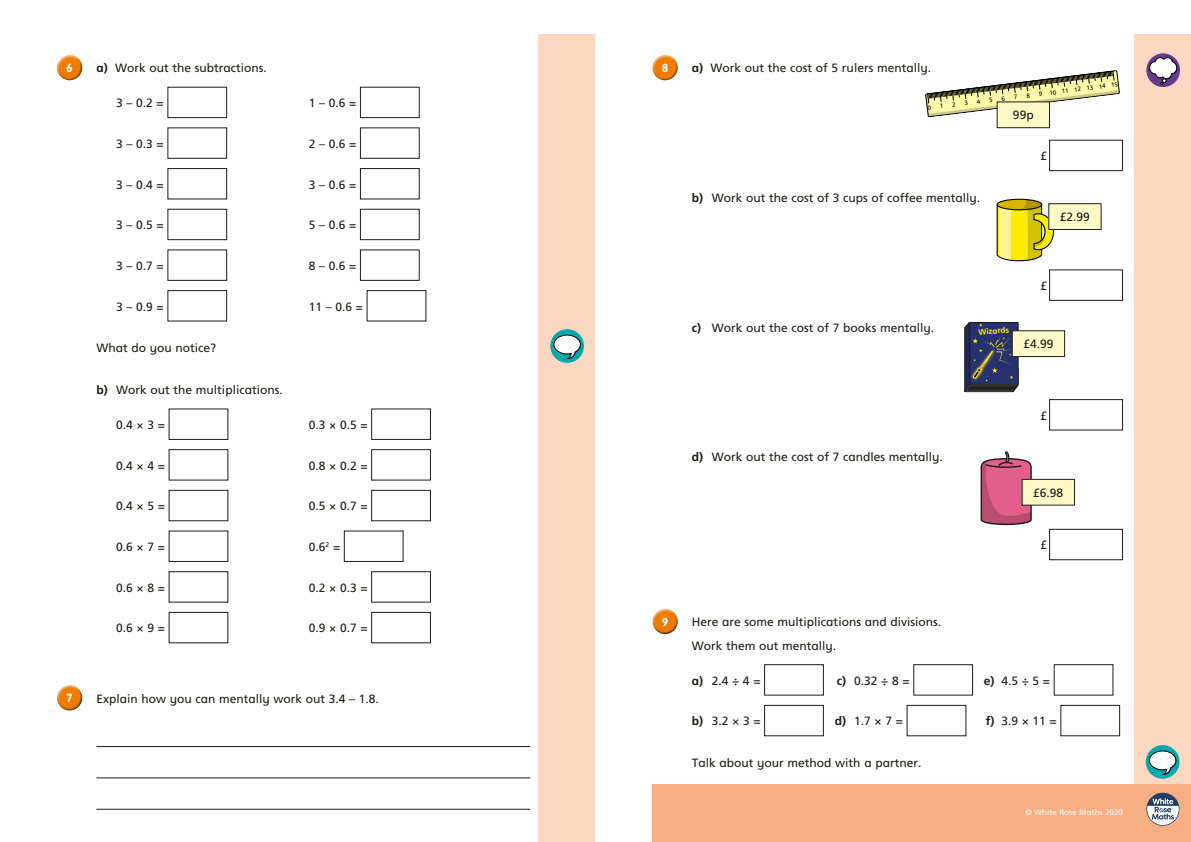
<style>
.page{position:relative;width:1191px;height:842px;background:#fff}
.page>*{position:absolute;margin:0;border:0;box-sizing:border-box;transform-origin:0 0}
.t1{font:12px/23.7px "Frutiger Inf";color:#1d1d1b}
.t2{font:700 12px "Gill Infant";color:#fff}
.t3{font:8px "Frutiger Inf";color:#fff}
.t4{font:700 8px "Frutiger Inf";color:#ffed00}
.t5{font:6.1px "Frutiger Inf";color:#000}
.s1{font-weight:700}
</style>
<div class="page">
<div style="left:539px;top:34px;width:99px;height:808px;background:#fcd8c2"></div>
<div style="left:595px;top:0;width:48px;height:842px;background:#fff"></div>
<div style="left:1134px;top:34px;width:57px;height:808px;background:#fcd8c2"></div>
<hr style="left:96px;top:746px;width:434px;height:1px;background:#1d1d1b">
<hr style="left:96px;top:777px;width:434px;height:1px;background:#1d1d1b">
<hr style="left:96px;top:809px;width:434px;height:1px;background:#1d1d1b">
<div style="left:57px;top:54px;width:26px;height:21px;background:#fff;opacity:.75"></div>
<div style="left:57px;top:59px;width:27px;height:22px;background:#1d1d1b;opacity:.75"></div>
<div style="left:167px;top:87px;width:60px;height:31px;border:1px solid #1d1d1b"></div>
<div style="left:360px;top:87px;width:59px;height:31px;border:1px solid #1d1d1b"></div>
<div style="left:167px;top:127px;width:60px;height:32px;border:1px solid #1d1d1b"></div>
<div style="left:360px;top:127px;width:59px;height:32px;border:1px solid #1d1d1b"></div>
<div style="left:167px;top:168px;width:60px;height:31px;border:1px solid #1d1d1b"></div>
<div style="left:360px;top:168px;width:59px;height:31px;border:1px solid #1d1d1b"></div>
<div style="left:167px;top:209px;width:60px;height:31px;border:1px solid #1d1d1b"></div>
<div style="left:360px;top:209px;width:59px;height:31px;border:1px solid #1d1d1b"></div>
<div style="left:167px;top:250px;width:60px;height:31px;border:1px solid #1d1d1b"></div>
<div style="left:360px;top:250px;width:59px;height:31px;border:1px solid #1d1d1b"></div>
<div style="left:167px;top:290px;width:60px;height:31px;border:1px solid #1d1d1b"></div>
<div style="left:367px;top:290px;width:59px;height:31px;border:1px solid #1d1d1b"></div>
<div style="left:169px;top:409px;width:59px;height:31px;border:1px solid #1d1d1b"></div>
<div style="left:371px;top:409px;width:60px;height:31px;border:1px solid #1d1d1b"></div>
<div style="left:169px;top:449px;width:59px;height:31px;border:1px solid #1d1d1b"></div>
<div style="left:371px;top:449px;width:60px;height:31px;border:1px solid #1d1d1b"></div>
<div style="left:169px;top:490px;width:59px;height:31px;border:1px solid #1d1d1b"></div>
<div style="left:371px;top:490px;width:60px;height:31px;border:1px solid #1d1d1b"></div>
<div style="left:169px;top:531px;width:59px;height:31px;border:1px solid #1d1d1b"></div>
<div style="left:344px;top:531px;width:59px;height:31px;border:1px solid #1d1d1b"></div>
<div style="left:169px;top:571px;width:59px;height:31px;border:1px solid #1d1d1b"></div>
<div style="left:371px;top:571px;width:60px;height:31px;border:1px solid #1d1d1b"></div>
<div style="left:169px;top:612px;width:59px;height:31px;border:1px solid #1d1d1b"></div>
<div style="left:371px;top:612px;width:60px;height:31px;border:1px solid #1d1d1b"></div>
<div style="left:57px;top:684px;width:26px;height:21px;background:#fff;opacity:.75"></div>
<div style="left:57px;top:689px;width:27px;height:22px;background:#1d1d1b;opacity:.75"></div>
<div style="left:652px;top:785px;width:539px;height:57px;background:#f7ae83"></div>
<svg style="left:1146px;top:793px;width:33px;height:33px"></svg>
<div style="left:652px;top:54px;width:26px;height:21px;background:#fff;opacity:.75"></div>
<div style="left:652px;top:59px;width:27px;height:22px;background:#1d1d1b;opacity:.75"></div>
<div style="left:1049px;top:140px;width:74px;height:31px;border:1px solid #1d1d1b"></div>
<div style="left:1049px;top:270px;width:74px;height:31px;border:1px solid #1d1d1b"></div>
<div style="left:1049px;top:399px;width:74px;height:31px;border:1px solid #1d1d1b"></div>
<div style="left:1049px;top:529px;width:74px;height:31px;border:1px solid #1d1d1b"></div>
<div style="left:652px;top:608px;width:26px;height:21px;background:#fff;opacity:.75"></div>
<div style="left:652px;top:612px;width:27px;height:23px;background:#1d1d1b;opacity:.75"></div>
<div style="left:764px;top:664px;width:59px;height:31px;border:1px solid #1d1d1b"></div>
<div style="left:913px;top:664px;width:60px;height:31px;border:1px solid #1d1d1b"></div>
<div style="left:1053px;top:664px;width:60px;height:31px;border:1px solid #1d1d1b"></div>
<div style="left:764px;top:705px;width:59px;height:31px;border:1px solid #1d1d1b"></div>
<div style="left:906px;top:705px;width:60px;height:31px;border:1px solid #1d1d1b"></div>
<div style="left:1060px;top:705px;width:60px;height:31px;border:1px solid #1d1d1b"></div>
<svg style="left:1146px;top:53px;width:34px;height:34px"></svg>
<svg style="left:1149px;top:57px;width:28px;height:28px"></svg>
<div style="left:997px;top:102px;width:52px;height:26px;background:#fff9c8"></div>
<div style="left:996px;top:101px;width:54px;height:27px;border:1px solid #1d1d1b"></div>
<div style="left:996px;top:199px;width:46px;height:11px;border:1px solid #000;border-radius:50%"></div>
<svg style="left:996px;top:200px;width:58px;height:62px;background:#dacd3c"></svg>
<div style="left:1048px;top:204px;width:53px;height:25px;background:#fff9c8"></div>
<div style="left:1048px;top:203px;width:53px;height:27px;border:1px solid #1d1d1b"></div>
<svg style="left:964px;top:322px;width:54px;height:70px;background:#343a5c"></svg>
<div style="left:1012px;top:331px;width:52px;height:26px;background:#fff9c8"></div>
<div style="left:1011px;top:330px;width:54px;height:27px;border:1px solid #1d1d1b"></div>
<svg style="left:980px;top:452px;width:52px;height:73px;background:#c86a88"></svg>
<div style="left:1022px;top:479px;width:52px;height:26px;background:#fff9c8"></div>
<div style="left:1021px;top:479px;width:54px;height:27px;border:1px solid #1d1d1b"></div>
<svg style="left:550px;top:329px;width:34px;height:34px"></svg>
<svg style="left:553px;top:335px;width:28px;height:24px"></svg>
<svg style="left:1145px;top:745px;width:34px;height:34px"></svg>
<svg style="left:1149px;top:751px;width:27px;height:24px"></svg>
<svg style="left:925px;top:70px;width:194px;height:47px"></svg>
<p class="t2" style="left:66px;top:61px;width:8px">6</p>
<p class="t1" style="left:96px;top:56px;width:172px"><span class="s1">a)</span> Work out the subtractions.</p>
<p class="t1" style="left:116px;top:91px;width:49px">3 – 0.2 =</p>
<p class="t1" style="left:309px;top:91px;width:49px">1 – 0.6 =</p>
<p class="t1" style="left:116px;top:132px;width:49px">3 – 0.3 =</p>
<p class="t1" style="left:309px;top:132px;width:49px">2 – 0.6 =</p>
<p class="t1" style="left:116px;top:173px;width:49px">3 – 0.4 =</p>
<p class="t1" style="left:309px;top:173px;width:49px">3 – 0.6 =</p>
<p class="t1" style="left:116px;top:213px;width:49px">3 – 0.5 =</p>
<p class="t1" style="left:309px;top:213px;width:49px">5 – 0.6 =</p>
<p class="t1" style="left:116px;top:254px;width:49px">3 – 0.7 =</p>
<p class="t1" style="left:309px;top:254px;width:49px">8 – 0.6 =</p>
<p class="t1" style="left:116px;top:295px;width:49px">3 – 0.9 =</p>
<p class="t1" style="left:309px;top:295px;width:56px">11 – 0.6 =</p>
<p class="t1" style="left:96px;top:336px;width:121px">What do you notice?</p>
<p class="t1" style="left:96px;top:378px;width:188px"><span class="s1">b)</span> Work out the multiplications.</p>
<p class="t1" style="left:116px;top:413px;width:50px">0.4 × 3 =</p>
<p class="t1" style="left:309px;top:413px;width:60px">0.3 × 0.5 =</p>
<p class="t1" style="left:116px;top:454px;width:50px">0.4 × 4 =</p>
<p class="t1" style="left:309px;top:454px;width:60px">0.8 × 0.2 =</p>
<p class="t1" style="left:116px;top:494px;width:50px">0.4 × 5 =</p>
<p class="t1" style="left:309px;top:494px;width:60px">0.5 × 0.7 =</p>
<p class="t1" style="left:116px;top:535px;width:50px">0.6 × 7 =</p>
<p class="t1" style="left:309px;top:535px;width:33px">0.6<sup>2</sup> =</p>
<p class="t1" style="left:116px;top:576px;width:50px">0.6 × 8 =</p>
<p class="t1" style="left:309px;top:576px;width:60px">0.2 × 0.3 =</p>
<p class="t1" style="left:116px;top:616px;width:50px">0.6 × 9 =</p>
<p class="t1" style="left:309px;top:616px;width:60px">0.9 × 0.7 =</p>
<p class="t2" style="left:66px;top:691px;width:8px">7</p>
<p class="t1" style="left:96px;top:686px;width:284px">Explain how you can mentally work out 3.4 – 1.8.</p>
<p class="t2" style="left:662px;top:61px;width:8px">8</p>
<p class="t1" style="left:692px;top:56px;width:241px"><span class="s1">a)</span> Work out the cost of 5 rulers mentally.</p>
<p class="t1" style="left:692px;top:186px;width:290px"><span class="s1">b)</span> Work out the cost of 3 cups of coffee mentally.</p>
<p class="t5" style="left:1038px;top:91px;width:81px;rotate:-7deg">9 10 11 12 13 14 15</p>
<p class="t1" style="left:1013px;top:103px;width:22px">99p</p>
<p class="t1" style="left:1040px;top:144px;width:8px">£</p>
<p class="t1" style="left:1060px;top:205px;width:32px">£2.99</p>
<p class="t1" style="left:1040px;top:274px;width:8px">£</p>
<p class="t1" style="left:692px;top:316px;width:244px"><span class="s1">c)</span> Work out the cost of 7 books mentally.</p>
<p class="t1" style="left:692px;top:445px;width:252px"><span class="s1">d)</span> Work out the cost of 7 candles mentally.</p>
<p class="t4" style="left:978px;top:328px;width:32px;rotate:-6deg">Wizards</p>
<p class="t1" style="left:1023px;top:332px;width:32px">£4.99</p>
<p class="t1" style="left:1040px;top:404px;width:8px">£</p>
<p class="t1" style="left:1033px;top:481px;width:32px">£6.98</p>
<p class="t1" style="left:1040px;top:533px;width:8px">£</p>
<p class="t2" style="left:662px;top:615px;width:8px">9</p>
<p class="t1" style="left:692px;top:610px;width:251px">Here are some multiplications and divisions.<br>Work them out mentally.</p>
<p class="t1" style="left:692px;top:669px;width:70px"><span class="s1">a)</span> 2.4 ÷ 4 =</p>
<p class="t1" style="left:837px;top:669px;width:74px"><span class="s1">c)</span> 0.32 ÷ 8 =</p>
<p class="t1" style="left:983px;top:669px;width:68px"><span class="s1">e)</span> 4.5 ÷ 5 =</p>
<p class="t1" style="left:692px;top:709px;width:70px"><span class="s1">b)</span> 3.2 × 3 =</p>
<p class="t1" style="left:835px;top:709px;width:70px"><span class="s1">d)</span> 1.7 × 7 =</p>
<p class="t1" style="left:985px;top:709px;width:73px"><span class="s1">f)</span> 3.9 × 11 =</p>
<p class="t1" style="left:692px;top:751px;width:231px">Talk about your method with a partner.</p>
<p class="t3" style="left:1025px;top:808px;width:99px">© White Rose Maths 2020</p>
</div>
